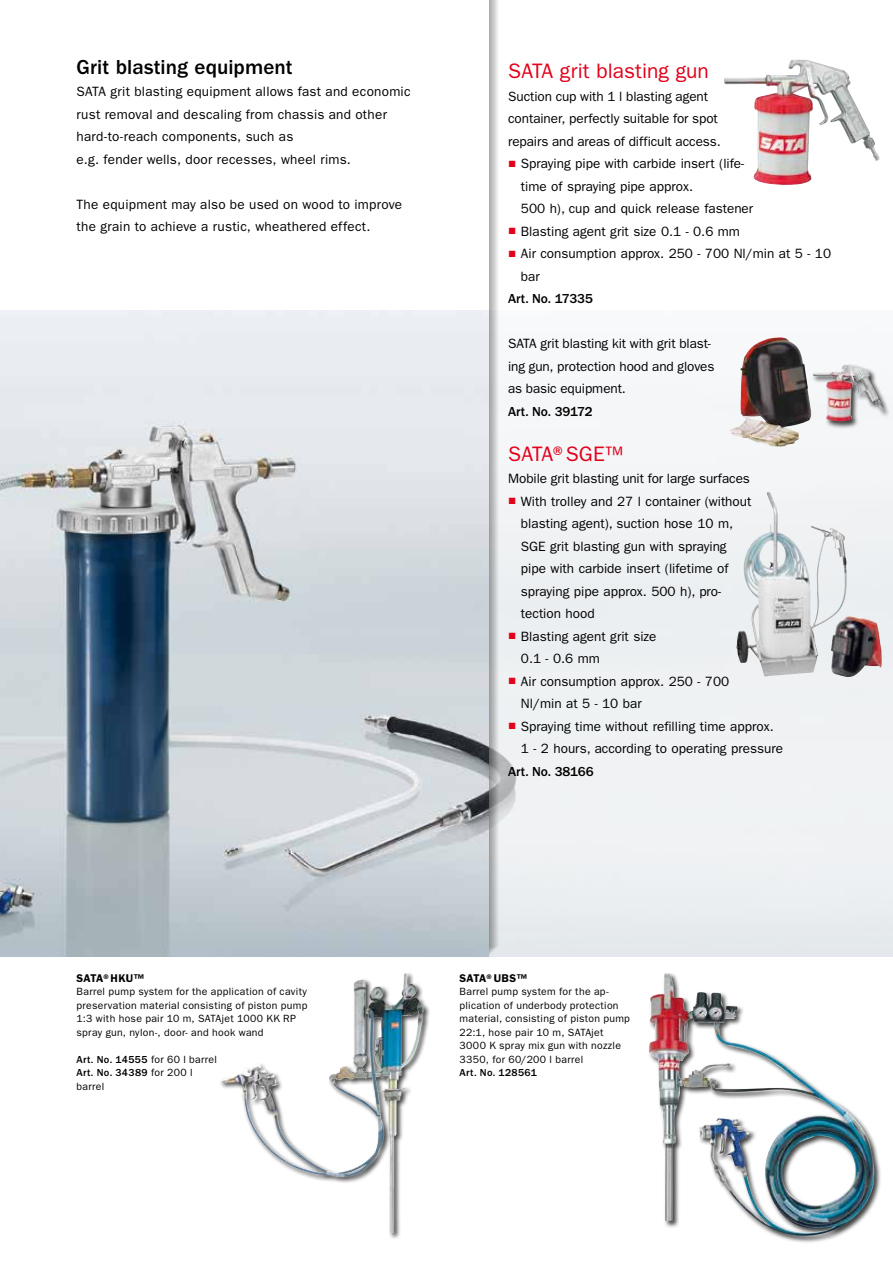
<style>
.page{position:relative;width:893px;height:1263px;background:#fff}
.page>*{position:absolute;margin:0;border:0;box-sizing:border-box;transform-origin:0 0}
.t1{font:21px "ITC Franklin Gothic Std";letter-spacing:.005em;color:#e2001a}
.t2{font:500 21px "ITC Franklin Gothic Std";letter-spacing:.005em;color:#000}
.t3{font:13.5px/22.5px "ITC Franklin Gothic Std";color:#000}
.t4{font:13.5px/22.5px "ITC Franklin Gothic Std";letter-spacing:.02em;color:#000}
.t5{font:500 13.5px "ITC Franklin Gothic Std";letter-spacing:-.005em;color:#000}
.t6{font:600 11.25px "ITC Franklin Gothic Std";letter-spacing:.015em;color:#000}
.t7{font:10.5px/13.5px "ITC Franklin Gothic Std";letter-spacing:.03em;color:#000}
.t8{font:500 10.5px "ITC Franklin Gothic Std";letter-spacing:.03em;color:#000}
.s1{font-family:"Arial";color:#e2001a}
.s2{font-weight:500}
</style>
<div class="page">
<img style="left:0;top:310px;width:478px;height:647px">
<div style="left:478px;top:0;width:415px;height:958px;background:#000;opacity:.6"></div>
<div style="left:220px;top:972px;width:211px;height:268px;background:#000;opacity:.75"></div>
<img style="left:329px;top:973px;width:76px;height:113px">
<div style="left:648px;top:972px;width:234px;height:271px;background:#000;opacity:.75"></div>
<img style="left:649px;top:973px;width:225px;height:263px">
<img style="left:724px;top:61px;width:140px;height:124px">
<img style="left:736px;top:492px;width:111px;height:184px">
<img style="left:740px;top:337px;width:40px;height:77px">
<div style="left:811px;top:363px;width:79px;height:66px;background:#000;opacity:.75"></div>
<img style="left:812px;top:366px;width:64px;height:55px">
<h1 class="t2" style="left:77px;top:55px;width:218px">Grit blasting equipment</h1>
<p class="t4" style="left:77px;top:81px;width:336px">SATA grit blasting equipment allows fast and economic rust removal and descaling from chassis and other hard-to-reach components, such as<br>e.g. fender wells, door recesses, wheel rims.</p>
<p class="t4" style="left:77px;top:193px;width:327px">The equipment may also be used on wood to improve the grain to achieve a rustic, wheathered effect.</p>
<h1 class="t1" style="left:508px;top:59px;width:202px">SATA grit blasting gun</h1>
<p class="t3" style="left:508px;top:85px;width:214px">Suction cup with 1 l blasting agent container, perfectly suitable for spot repairs and areas of difficult access.</p>
<p class="t3" style="left:521px;top:152px;width:234px;text-indent:-13px"><span class="s1">■</span> Spraying pipe with carbide insert (life&shy;time of spraying pipe approx.<br>500 h), cup and quick release fastener</p>
<p class="t3" style="left:508px;top:220px;width:233px"><span class="s1">■</span> Blasting agent grit size 0.1 - 0.6 mm</p>
<p class="t3" style="left:521px;top:242px;width:312px;text-indent:-13px"><span class="s1">■</span> Air consumption approx. 250 - 700 Nl/min at 5 - 10 bar</p>
<p class="t5" style="left:508px;top:291px;width:86px">Art. No. 17335</p>
<p class="t3" style="left:508px;top:332px;width:208px">SATA grit blasting kit with grit blast&shy;ing gun, protection hood and gloves as basic equipment.</p>
<p class="t5" style="left:508px;top:404px;width:86px">Art. No. 39172</p>
<h1 class="t1" style="left:508px;top:441px;width:116px">SATA®SGE™</h1>
<p class="t3" style="left:508px;top:467px;width:243px">Mobile grit blasting unit for large surfaces</p>
<p class="t3" style="left:521px;top:490px;width:232px;text-indent:-13px"><span class="s1">■</span> With trolley and 27 l container (without blasting agent), suction hose 10 m,<br>SGE grit blasting gun with spraying pipe with carbide insert (lifetime of spraying pipe approx. 500 h), pro&shy;tection hood</p>
<p class="t3" style="left:521px;top:625px;width:137px;text-indent:-13px"><span class="s1">■</span> Blasting agent grit size<br>0.1 - 0.6 mm</p>
<p class="t3" style="left:521px;top:670px;width:210px;text-indent:-13px"><span class="s1">■</span> Air consumption approx. 250 - 700<br>Nl/min at 5 - 10 bar</p>
<p class="t3" style="left:521px;top:715px;width:264px;text-indent:-13px"><span class="s1">■</span> Spraying time without refilling time approx.<br>1 - 2 hours, according to operating pressure</p>
<p class="t5" style="left:508px;top:764px;width:87px">Art. No. 38166</p>
<p class="t6" style="left:77px;top:971px;width:69px">SATA®HKU™</p>
<p class="t7" style="left:77px;top:985px;width:232px">Barrel pump system for the application of cavity preservation material consisting of piston pump 1:3 with hose pair 10 m, SATAjet 1000 KK RP spray gun, nylon-, door- and hook wand</p>
<p class="t7" style="left:77px;top:1052px;width:142px"><span class="s2">Art. No. 14555</span> for 60 l barrel<br><span class="s2">Art. No. 34389</span> for 200 l barrel</p>
<p class="t6" style="left:460px;top:971px;width:69px">SATA®UBS™</p>
<p class="t7" style="left:460px;top:985px;width:172px">Barrel pump system for the ap&shy;plication of underbody protection material, consisting of piston pump<br>22:1, hose pair 10 m, SATAjet<br>3000 K spray mix gun with nozzle<br>3350, for 60/200 l barrel</p>
<p class="t8" style="left:460px;top:1067px;width:79px">Art. No. 128561</p>
</div>
